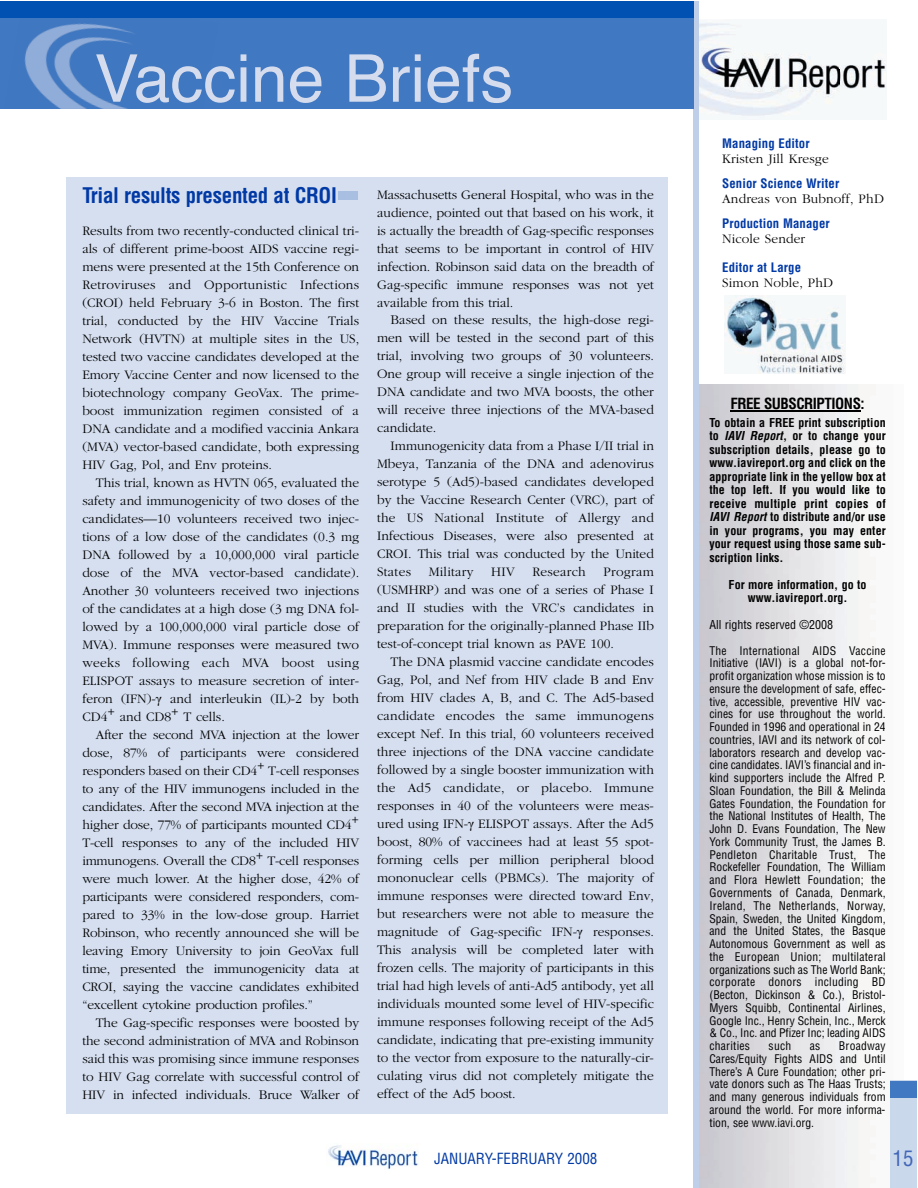
<style>
.page{position:relative;width:918px;height:1188px;background:#fff}
.page>*{position:absolute;margin:0;border:0;box-sizing:border-box;transform-origin:0 0}
.t1{font:66px "Helvetica";color:#d5dced}
.t2{font:700 condensed 21px "Helvetica";letter-spacing:-.015em;color:#0139a5}
.t3{font:condensed 21px "Helvetica";color:#4267b8}
.t4{font:condensed 15px "Helvetica";color:#0139a5}
.t5{font:700 condensed 15px "Helvetica";letter-spacing:-.03em;color:#000}
.t6{font:300 13.5px/18px "Garamond";color:#000;text-align:justify}
.t7{font:300 13.5px "Garamond";letter-spacing:.02em;color:#000}
.t8{font:700 condensed 12.75px "Helvetica";letter-spacing:.01em;color:#0139a5}
.t9{font:700 condensed 12px/13.5px "Helvetica";letter-spacing:.005em;color:#000;text-align:justify}
.t10{font:condensed 12px "Helvetica";color:#000}
.t11{font:condensed 11.7px/12.8px "Helvetica";color:#000;text-align:justify}
.s1{font-family:"Times New Roman";font-weight:400}
.s2{font-style:italic}
</style>
<div class="page">
<img style="left:328px;top:1145px;width:90px;height:25px">
<img style="left:699px;top:21px;width:187px;height:99px">
<hr style="left:731px;top:410px;width:130px;height:2px;background:#000">
<img style="left:724px;top:296px;width:122px;height:78px">
<div style="left:693px;top:1px;width:6px;height:1187px;background:#bfcfe9"></div>
<div style="left:67px;top:177px;width:601px;height:937px;background:#d5dff0"></div>
<div style="left:339px;top:191px;width:19px;height:9px;background:#a9bfe1"></div>
<div style="left:890px;top:1081px;width:27px;height:107px;background:#cad8ec"></div>
<div style="left:890px;top:1081px;width:27px;height:17px;background:#4178c2"></div>
<div style="left:0;top:1px;width:694px;height:108px;background:#4178c2"></div>
<img style="left:24px;top:23px;width:109px;height:86px">
<div style="left:0;top:1px;width:694px;height:17px;background:#0051b2"></div>
<h1 class="t1" style="left:94px;top:51px;width:420px">Vaccine Briefs</h1>
<h2 class="t2" style="left:82px;top:187px;width:256px">Trial results presented at CROI</h2>
<p class="t6" style="left:82px;top:223px;width:278px">Results from two recently-conducted clinical tri&shy;als of different prime-boost AIDS vaccine regi&shy;mens were presented at the 15th Conference on Retroviruses and Opportunistic Infections (CROI) held February 3-6 in Boston. The first trial, conducted by the HIV Vaccine Trials Network (HVTN) at multiple sites in the US, tested two vaccine candidates developed at the Emory Vaccine Center and now licensed to the biotechnology company GeoVax. The prime&shy;boost immunization regimen consisted of a DNA candidate and a modified vaccinia Ankara (MVA) vector-based candidate, both expressing HIV Gag, Pol, and Env proteins.</p>
<p class="t6" style="left:82px;top:474px;width:278px;text-indent:14px">This trial, known as HVTN 065, evaluated the safety and immunogenicity of two doses of the candidates—10 volunteers received two injec&shy;tions of a low dose of the candidates (0.3 mg DNA followed by a 10,000,000 viral particle dose of the MVA vector-based candidate).<br>Another 30 volunteers received two injections of the candidates at a high dose (3 mg DNA fol&shy;lowed by a 100,000,000 viral particle dose of MVA). Immune responses were measured two weeks following each MVA boost using ELISPOT assays to measure secretion of inter&shy;feron (IFN)-<span class="s1">γ</span> and interleukin (IL)-2 by both CD4+ and CD8+ T cells.</p>
<p class="t6" style="left:82px;top:726px;width:278px;text-indent:14px">After the second MVA injection at the lower dose, 87% of participants were considered responders based on their CD4+ T-cell responses to any of the HIV immunogens included in the candidates. After the second MVA injection at the higher dose, 77% of participants mounted CD4+ T-cell responses to any of the included HIV immunogens. Overall the CD8+ T-cell responses were much lower. At the higher dose, 42% of participants were considered responders, com&shy;pared to 33% in the low-dose group. Harriet Robinson, who recently announced she will be leaving Emory University to join GeoVax full time, presented the immunogenicity data at CROI, saying the vaccine candidates exhibited “excellent cytokine production profiles.”</p>
<p class="t6" style="left:82px;top:1014px;width:278px;text-indent:14px">The Gag-specific responses were boosted by the second administration of MVA and Robinson said this was promising since immune responses to HIV Gag correlate with successful control of HIV in infected individuals. Bruce Walker of</p>
<p class="t6" style="left:377px;top:186px;width:278px">Massachusetts General Hospital, who was in the audience, pointed out that based on his work, it is actually the breadth of Gag-specific responses that seems to be important in control of HIV infection. Robinson said data on the breadth of Gag-specific immune responses was not yet available from this trial.</p>
<p class="t6" style="left:377px;top:312px;width:278px;text-indent:14px">Based on these results, the high-dose regi&shy;men will be tested in the second part of this trial, involving two groups of 30 volunteers.<br>One group will receive a single injection of the DNA candidate and two MVA boosts, the other will receive three injections of the MVA-based candidate.</p>
<p class="t6" style="left:377px;top:438px;width:278px;text-indent:14px">Immunogenicity data from a Phase I/II trial in Mbeya, Tanzania of the DNA and adenovirus serotype 5 (Ad5)-based candidates developed by the Vaccine Research Center (VRC), part of the US National Institute of Allergy and Infectious Diseases, were also presented at CROI. This trial was conducted by the United States</p>
<p class="t7" style="left:429px;top:567px;width:46px">Military</p>
<p class="t6" style="left:491px;top:564px;width:25px">HIV</p>
<p class="t7" style="left:532px;top:567px;width:55px">Research</p>
<p class="t6" style="left:377px;top:564px;width:278px;text-indent:226px">Program (USMHRP) and was one of a series of Phase I and II studies with the VRC’s candidates in preparation for the originally-planned Phase IIb test-of-concept trial known as PAVE 100.</p>
<p class="t6" style="left:377px;top:654px;width:278px;text-indent:14px">The DNA plasmid vaccine candidate encodes Gag, Pol, and Nef from HIV clade B and Env from HIV clades A, B, and C. The Ad5-based candidate encodes the same immunogens except Nef. In this trial, 60 volunteers received three injections of the DNA vaccine candidate followed by a single booster immunization with the Ad5 candidate, or placebo. Immune responses in 40 of the volunteers were meas&shy;ured using IFN-<span class="s1">γ</span> ELISPOT assays. After the Ad5 boost, 80% of vaccinees had at least 55 spot&shy;forming cells per million peripheral blood mononuclear cells (PBMCs). The majority of immune responses were directed toward Env, but researchers were not able to measure the magnitude of Gag-specific IFN-<span class="s1">γ</span> responses.<br>This analysis will be completed later with frozen cells. The majority of participants in this trial had high levels of anti-Ad5 antibody, yet all individuals mounted some level of HIV-specific immune responses following receipt of the Ad5 candidate, indicating that pre-existing immunity to the vector from exposure to the naturally-cir&shy;culating virus did not completely mitigate the effect of the Ad5 boost.</p>
<p class="t4" style="left:434px;top:1153px;width:165px">JANUARY-FEBRUARY 2008</p>
<p class="t8" style="left:722px;top:139px;width:89px">Managing Editor</p>
<p class="t6" style="left:722px;top:151px;width:108px">Kristen Jill Kresge</p>
<p class="t8" style="left:722px;top:178px;width:119px">Senior Science Writer</p>
<p class="t6" style="left:722px;top:190px;width:163px">Andreas von Bubnoff, PhD</p>
<p class="t8" style="left:722px;top:218px;width:109px">Production Manager</p>
<p class="t6" style="left:722px;top:230px;width:84px">Nicole Sender</p>
<p class="t8" style="left:722px;top:262px;width:80px">Editor at Large</p>
<p class="t6" style="left:722px;top:274px;width:113px">Simon Noble, PhD</p>
<p class="t5" style="left:731px;top:397px;width:136px">FREE SUBSCRIPTIONS:</p>
<p class="t9" style="left:709px;top:417px;width:178px">To obtain a FREE print subscription to <span class="s2">IAVI Report</span>, or to change your subscription details, please go to www.iavireport.org and click on the appropriate link in the yellow box at the top left. If you would like to receive multiple print copies of <span class="s2">IAVI Report</span> to distribute and/or use in your programs, you may enter your request using those same sub&shy;scription links.</p>
<p class="t9" style="left:729px;top:579px;width:139px;text-align:center">For more information, go to www.iavireport.org.</p>
<p class="t10" style="left:709px;top:620px;width:125px">All rights reserved ©2008</p>
<p class="t11" style="left:709px;top:645px;width:178px">The International AIDS Vaccine Initiative (IAVI) is a global not-for&shy;profit organization whose mission is to ensure the development of safe, effec&shy;tive, accessible, preventive HIV vac&shy;cines for use throughout the world.<br>Founded in 1996 and operational in 24 countries, IAVI and its network of col&shy;laborators research and develop vac&shy;cine candidates. IAVI’s financial and in&shy;kind supporters include the Alfred P.<br>Sloan Foundation, the Bill &amp; Melinda Gates Foundation, the Foundation for the National Institutes of Health, The John D. Evans Foundation, The New York Community Trust, the James B.<br>Pendleton Charitable Trust, The Rockefeller Foundation, The William and Flora Hewlett Foundation; the Governments of Canada, Denmark, Ireland, The Netherlands, Norway, Spain, Sweden, the United Kingdom, and the United States, the Basque Autonomous Government as well as the European Union; multilateral organizations such as The World Bank; corporate donors including BD (Becton, Dickinson &amp; Co.), Bristol-Myers Squibb, Continental Airlines, Google Inc., Henry Schein, Inc., Merck &amp; Co., Inc. and Pfizer Inc; leading AIDS charities</p>
<p class="t11" style="left:709px;top:1040px;width:178px;text-indent:129px">Broadway Cares/Equity Fights AIDS and Until There’s A Cure Foundation; other pri&shy;vate donors such as The Haas Trusts; and many generous individuals from around the world. For more informa&shy;tion, see www.iavi.org.</p>
<p class="t11" style="left:769px;top:1040px;width:24px">such</p>
<p class="t11" style="left:810px;top:1040px;width:12px">as</p>
<h2 class="t3" style="left:893px;top:1150px;width:22px">15</h2>
</div>
